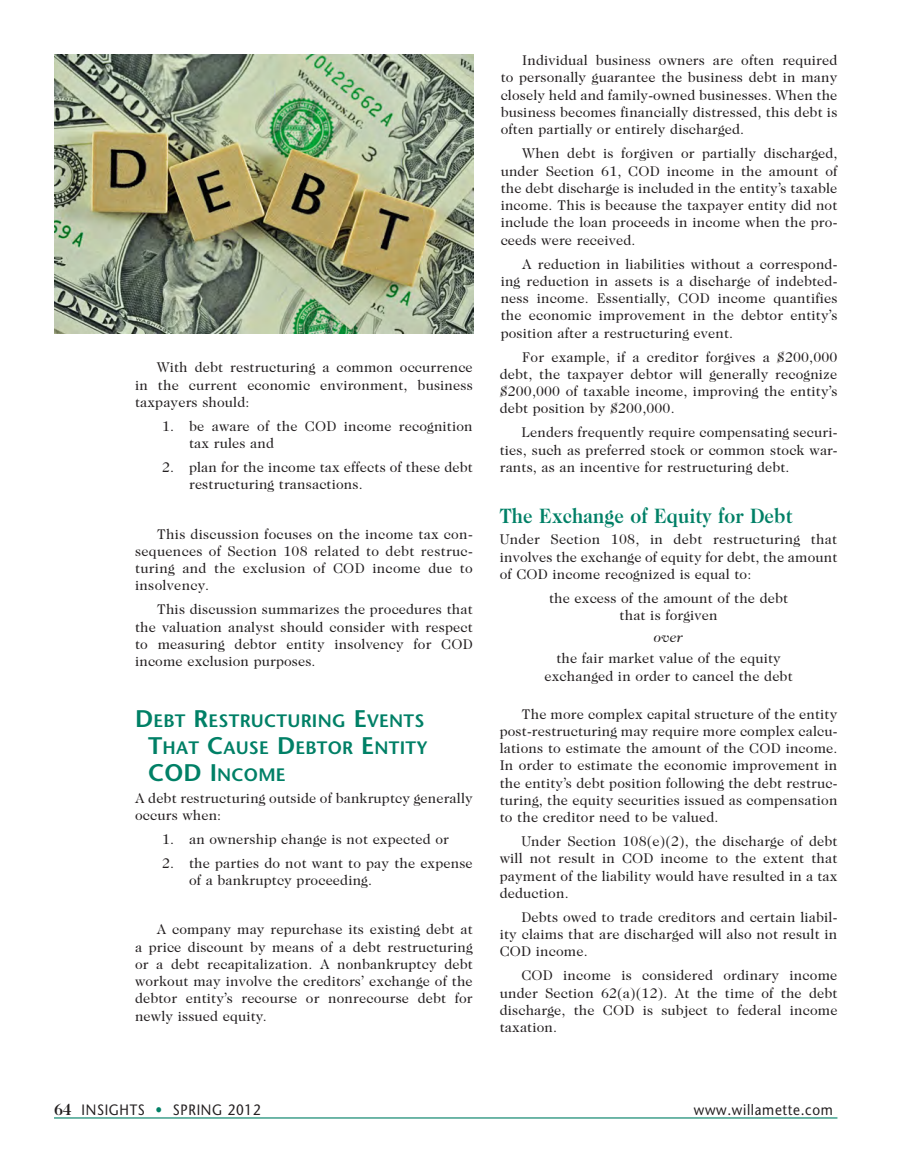
<style>
.page{position:relative;width:905px;height:1175px;background:#fff}
.page>*{position:absolute;margin:0;border:0;box-sizing:border-box;transform-origin:0 0}
.Sub_Heads_Stone{font:600 24px "Stone Sans";color:#008066}
.Sub_Heads_Caslon{font:700 21px "Caslon Two Twenty Four";letter-spacing:.01em;color:#008066;scale:.9 1}
.Sub_Heads_Stone-2{font:600 18px/27px "Stone Sans";letter-spacing:.015em;color:#008066;text-align:right}
.t1{font:15px "Stone Sans";letter-spacing:.05em;color:#231f20;scale:.9 1}
.body{font:14.25px/17.2px "Caslon Two Twenty Four";letter-spacing:.01em;color:#231f20;text-align:justify}
.body__Intro_Paragr{font:14.25px/17.2px "Caslon Two Twenty Four";letter-spacing:.01em;color:#231f20;text-align:center}
.body_w_bullets{font:14.25px/17.2px "Caslon Two Twenty Four";letter-spacing:.01em;color:#231f20}
.body__Intro_Paragr-2{font:italic 14.25px "Caslon Two Twenty Four";color:#231f20}
.s1{font-size:24px}
.s2{font-family:"Caslon Two Twenty Four";font-weight:700;font-size:16.5px}
.s3{color:#008066}
</style>
<div class="page">
<hr style="left:54px;top:1117px;width:783px;height:1px;background:#008066">
<img style="left:54px;top:54px;width:419px;height:279px">
<p class="body" style="left:135px;top:358px;width:339px;text-indent:22px">With debt restructuring a common occurrence in the current economic environment, business taxpayers should:</p>
<p class="body_w_bullets" style="left:189px;top:417px;width:285px;text-indent:-27px">1. be aware of the COD income recognition tax rules and</p>
<p class="body_w_bullets" style="left:189px;top:458px;width:285px;text-indent:-27px">2. plan for the income tax effects of these debt restructuring transactions.</p>
<p class="body" style="left:135px;top:525px;width:339px;text-indent:22px">This discussion focuses on the income tax con&shy;sequences of Section 108 related to debt restruc&shy;turing and the exclusion of COD income due to insolvency.</p>
<p class="body" style="left:135px;top:601px;width:339px;text-indent:22px">This discussion summarizes the procedures that the valuation analyst should consider with respect to measuring debtor entity insolvency for COD income exclusion purposes.</p>
<p class="Sub_Heads_Stone-2" style="left:135px;top:707px;width:294px"><span class="s1">D</span> EBT <span class="s1">R</span>ESTRUCTURI NG <span class="s1">E</span>VENTS<br><span class="s1">T</span>HAT <span class="s1">C</span>AUSE <span class="s1">D</span> EBTOR <span class="s1">E</span>NTITY</p>
<p class="Sub_Heads_Stone" style="left:148px;top:757px;width:19px">COD</p>
<p class="Sub_Heads_Stone-2" style="left:210px;top:761px;width:77px"><span class="s1">I</span>NCOME</p>
<p class="body__Intro_Paragr" style="left:135px;top:789px;width:339px;text-align:left">A debt restructuring outside of bankruptcy generally occurs when:</p>
<p class="body_w_bullets" style="left:162px;top:830px;width:288px">1. an ownership change is not expected or</p>
<p class="body_w_bullets" style="left:189px;top:854px;width:285px;text-indent:-27px">2. the parties do not want to pay the expense of a bankruptcy proceeding.</p>
<p class="body" style="left:135px;top:920px;width:339px;text-indent:22px">A company may repurchase its existing debt at a price discount by means of a debt restructuring or a debt recapitalization. A nonbankruptcy debt workout may involve the creditors’ exchange of the debtor entity’s recourse or nonrecourse debt for newly issued equity.</p>
<p class="body" style="left:500px;top:52px;width:338px;text-indent:22px">Individual business owners are often required to personally guarantee the business debt in many closely held and family-owned businesses. When the business becomes financially distressed, this debt is often partially or entirely discharged.</p>
<p class="body" style="left:500px;top:145px;width:338px;text-indent:22px">When debt is forgiven or partially discharged, under Section 61, COD income in the amount of the debt discharge is included in the entity’s taxable income. This is because the taxpayer entity did not include the loan proceeds in income when the pro&shy;ceeds were received.</p>
<p class="body" style="left:500px;top:255px;width:338px;text-indent:22px">A reduction in liabilities without a correspond&shy;ing reduction in assets is a discharge of indebted&shy;ness income. Essentially, COD income quantifies the economic improvement in the debtor entity’s position after a restructuring event.</p>
<p class="body" style="left:499px;top:348px;width:339px;text-indent:23px">For example, if a creditor forgives a $200,000 debt, the taxpayer debtor will generally recognize $200,000 of taxable income, improving the entity’s debt position by $200,000.</p>
<p class="body" style="left:499px;top:424px;width:339px;text-indent:22px">Lenders frequently require compensating securi&shy;ties, such as preferred stock or common stock war&shy;rants, as an incentive for restructuring debt.</p>
<p class="Sub_Heads_Caslon" style="left:500px;top:503px;width:326px">The Exchange of Equity for Debt</p>
<p class="body__Intro_Paragr" style="left:500px;top:531px;width:339px;text-align:justify">Under Section 108, in debt restructuring that involves the exchange of equity for debt, the amount of COD income recognized is equal to:</p>
<p class="body__Intro_Paragr" style="left:549px;top:589px;width:241px">the excess of the amount of the debt that is forgiven</p>
<p class="body__Intro_Paragr-2" style="left:654px;top:629px;width:30px">over</p>
<p class="body__Intro_Paragr" style="left:544px;top:650px;width:249px">the fair market value of the equity exchanged in order to cancel the debt</p>
<p class="body" style="left:500px;top:705px;width:339px;text-indent:22px">The more complex capital structure of the entity post-restructuring may require more complex calcu&shy;lations to estimate the amount of the COD income.<br>In order to estimate the economic improvement in the entity’s debt position following the debt restruc&shy;turing, the equity securities issued as compensation to the creditor need to be valued.</p>
<p class="body" style="left:500px;top:832px;width:339px;text-indent:22px">Under Section 108(e)(2), the discharge of debt will not result in COD income to the extent that payment of the liability would have resulted in a tax deduction.</p>
<p class="body" style="left:500px;top:908px;width:339px;text-indent:22px">Debts owed to trade creditors and certain liabil&shy;ity claims that are discharged will also not result in COD income.</p>
<p class="body" style="left:500px;top:966px;width:339px;text-indent:22px">COD income is considered ordinary income under Section 62(a)(12). At the time of the debt discharge, the COD is subject to federal income taxation.</p>
<p class="t1" style="left:54px;top:1100px;width:231px"><span class="s2">64</span> INSIGHTS <span class="s3">•</span> SPRING 2012</p>
<p class="t1" style="left:693px;top:1100px;width:156px">www.willamette.com</p>
</div>
